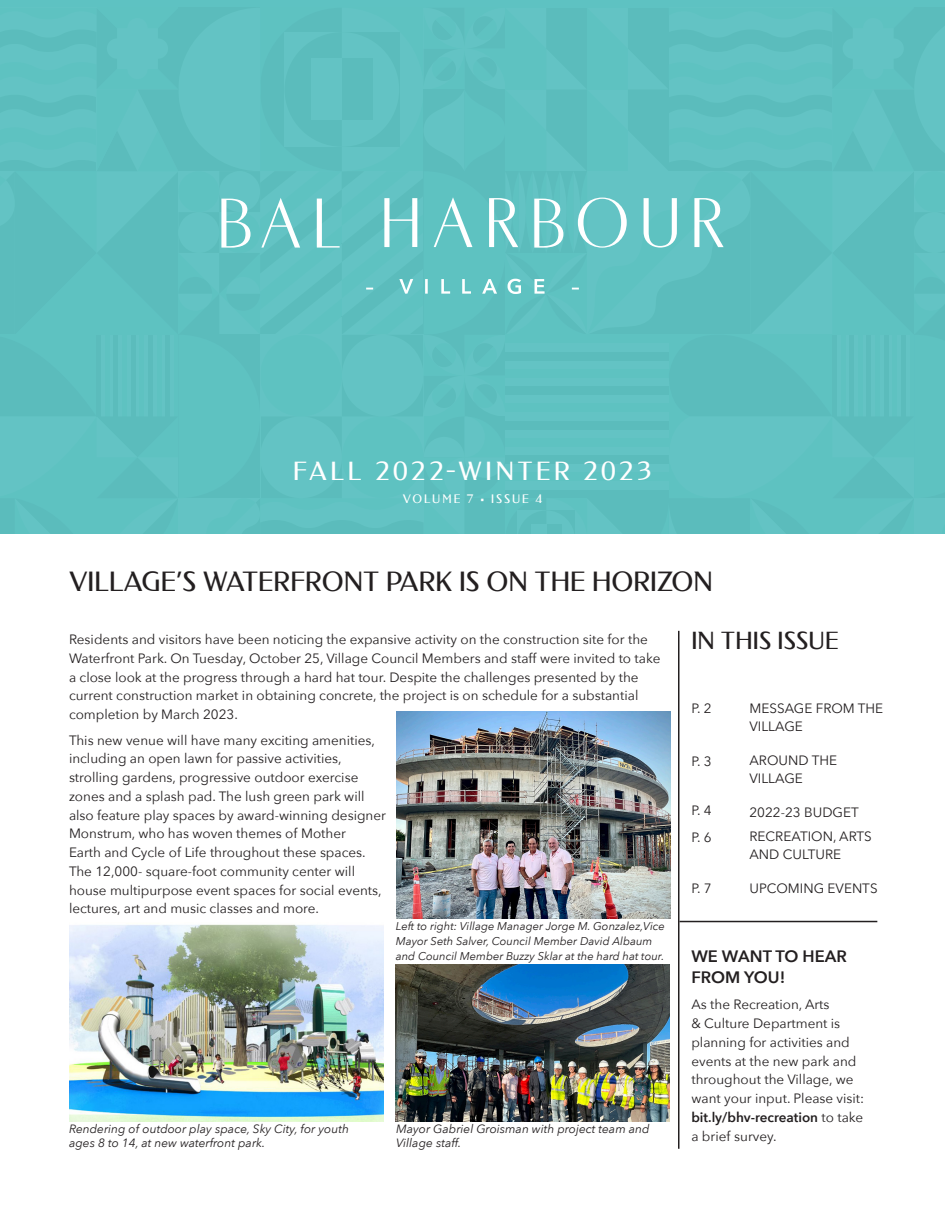
<style>
.page{position:relative;width:945px;height:1215px;background:#fff}
.page>*{position:absolute;margin:0;border:0;box-sizing:border-box;transform-origin:0 0}
.t1{font:27px "Contura";color:#231f20}
.t2{font:25.5px "Contura";letter-spacing:.125em;color:#fff}
.t3{font:24px "Contura";letter-spacing:.005em;color:#231f20}
.t4{font:600 16.5px/21px "Avenir Next";color:#231f20}
.t5{font:13.5px/18.8px "Avenir Next";color:#231f20}
.t6{font:italic 12px/13.5px "Avenir Next";color:#231f20}
.t7{font:12px "Contura";letter-spacing:.165em;color:#fff}
.t8{font:italic 11.25px/15px "Avenir Next";color:#231f20}
.s1{font-weight:600}
</style>
<div class="page">
<div style="left:0;top:8px;width:945px;height:525px;background:#5ec2c1"></div>
<svg style="left:221px;top:197px;width:503px;height:97px;background:#70c7c7"></svg>
<hr style="left:678px;top:631px;width:2px;height:518px;background:#231f20">
<img style="left:396px;top:712px;width:274px;height:207px">
<hr style="left:679px;top:921px;width:198px;height:1px;background:#231f20">
<img style="left:69px;top:924px;width:315px;height:197px">
<img style="left:396px;top:965px;width:274px;height:156px">
<p class="t2" style="left:293px;top:455px;width:360px">FALL 2022-WINTER 2023</p>
<p class="t7" style="left:403px;top:492px;width:84px">VOLUME 7 •</p>
<p class="t7" style="left:491px;top:492px;width:53px">ISSUE 4</p>
<h2 class="t1" style="left:69px;top:565px;width:645px">VILLAGE’S WATERFRONT PARK IS ON THE HORIZON</h2>
<p class="t5" style="left:69px;top:629px;width:593px">Residents and visitors have been noticing the expansive activity on the construction site for the Waterfront Park. On Tuesday, October 25, Village Council Members and staff were invited to take a close look at the progress through a hard hat tour. Despite the challenges presented by the current construction market in obtaining concrete, the project is on schedule for a substantial completion by March 2023.</p>
<p class="t5" style="left:69px;top:730px;width:319px">This new venue will have many exciting amenities, including an open lawn for passive activities, strolling gardens, progressive outdoor exercise zones and a splash pad. The lush green park will also feature play spaces by award-winning designer Monstrum, who has woven themes of Mother<br>Earth and Cycle of Life throughout these spaces.<br>The 12,000- square-foot community center will house multipurpose event spaces for social events, lectures, art and music classes and more.</p>
<p class="t8" style="left:396px;top:918px;width:270px">Left to right: Village Manager Jorge M. Gonzalez,Vice<br>Mayor Seth Salver, Council Member David Albaum and Council Member Buzzy Sklar at the hard hat tour.</p>
<p class="t6" style="left:69px;top:1122px;width:281px">Rendering of outdoor play space, Sky City, for youth ages 8 to 14, at new waterfront park.</p>
<p class="t6" style="left:396px;top:1122px;width:255px">Mayor Gabriel Groisman with project team and<br>Village staff.</p>
<h2 class="t3" style="left:691px;top:626px;width:149px">IN THIS ISSUE</h2>
<p class="t5" style="left:691px;top:698px;width:22px">P. 2</p>
<p class="t5" style="left:691px;top:751px;width:22px">P. 3</p>
<p class="t5" style="left:691px;top:801px;width:22px">P. 4</p>
<p class="t5" style="left:691px;top:828px;width:22px">P. 6</p>
<p class="t5" style="left:691px;top:878px;width:22px">P. 7</p>
<p class="t5" style="left:749px;top:699px;width:135px;line-height:18px">MESSAGE FROM THE<br>VILLAGE</p>
<p class="t5" style="left:749px;top:751px;width:89px;line-height:18px">AROUND THE<br>VILLAGE</p>
<p class="t5" style="left:749px;top:802px;width:111px">2022-23 BUDGET</p>
<p class="t5" style="left:749px;top:827px;width:124px;line-height:18px">RECREATION, ARTS<br>AND CULTURE</p>
<p class="t5" style="left:749px;top:879px;width:130px">UPCOMING EVENTS</p>
<h3 class="t4" style="left:691px;top:945px;width:157px">WE WANT TO HEAR<br>FROM YOU!</h3>
<p class="t5" style="left:691px;top:995px;width:174px">As the Recreation, Arts<br>&amp; Culture Department is planning for activities and events at the new park and throughout the Village, we want your input. Please visit: <span class="s1">bit.ly/bhv-recreation</span> to take a brief survey.</p>
</div>
